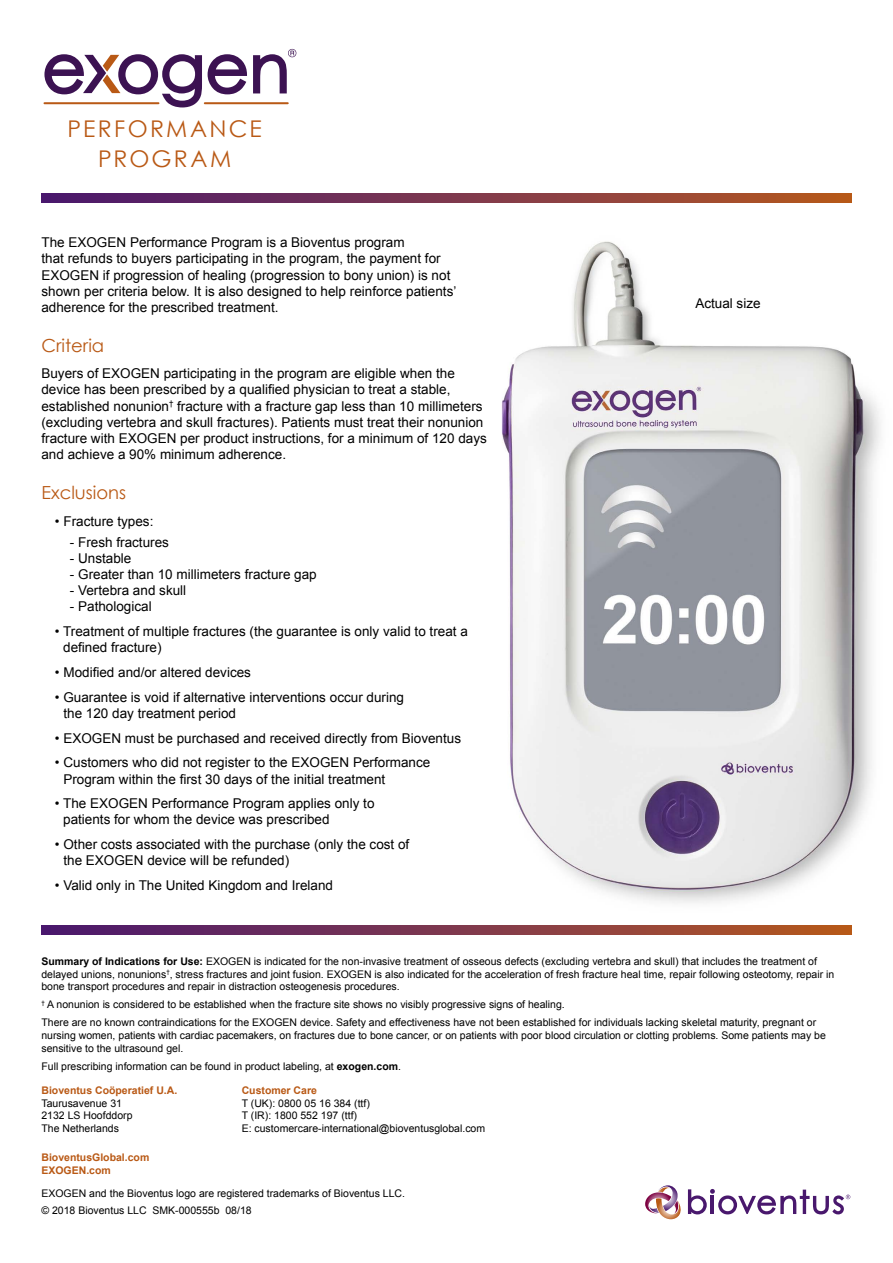
<style>
.page{position:relative;width:893px;height:1263px;background:#fff}
.page>*{position:absolute;margin:0;border:0;box-sizing:border-box;transform-origin:0 0}
.t1{font:23.1px/30px "Century Gothic";letter-spacing:.095em;color:#b95915;text-align:center}
.t2{font:18px "Century Gothic";color:#b95915}
.t3{font:13.5px/16.2px "Arial";color:#000}
.t4{font:10.5px/12.6px "Arial";color:#000}
.t5{font:700 10.5px/12.6px "Arial";color:#b95915}
.s1{font-weight:700}
.s2{font-weight:400;color:#000}
.s3{font-weight:700;color:#b95915}
</style>
<div class="page">
<img style="left:475px;top:197px;width:406px;height:738px">
<svg style="left:208px;top:54px;width:39px;height:40px"></svg>
<svg style="left:44px;top:54px;width:158px;height:53px"></svg>
<svg style="left:253px;top:49px;width:43px;height:44px"></svg>
<hr style="left:44px;top:102px;width:114px;height:2px;background:#b95915">
<hr style="left:205px;top:102px;width:83px;height:2px;background:#b95915">
<svg style="left:41px;top:194px;width:810px;height:8px;background:#7e374a"></svg>
<svg style="left:41px;top:925px;width:810px;height:9px;background:#7e374a"></svg>
<svg style="left:645px;top:1185px;width:36px;height:34px"></svg>
<svg style="left:688px;top:1189px;width:162px;height:25px"></svg>
<p class="t1" style="left:68px;top:114px;width:196px">PERFORMANCE<br>PROGRAM</p>
<p class="t3" style="left:41px;top:234px;width:416px">The EXOGEN Performance Program is a Bioventus program<br>that refunds to buyers participating in the program, the payment for EXOGEN if progression of healing (progression to bony union) is not shown per criteria below. It is also designed to help reinforce patients’ adherence for the prescribed treatment.</p>
<p class="t2" style="left:41px;top:334px;width:64px">Criteria</p>
<p class="t3" style="left:41px;top:366px;width:447px">Buyers of EXOGEN participating in the program are eligible when the device has been prescribed by a qualified physician to treat a stable, established nonunion<sup>†</sup> fracture with a fracture gap less than 10 millimeters (excluding vertebra and skull fractures). Patients must treat their nonunion fracture with EXOGEN per product instructions, for a minimum of 120 days and achieve a 90% minimum adherence.</p>
<p class="t2" style="left:41px;top:481px;width:86px">Exclusions</p>
<p class="t3" style="left:55px;top:513px;width:100px">• Fracture types:</p>
<p class="t3" style="left:70px;top:534px;width:101px">- Fresh fractures</p>
<p class="t3" style="left:70px;top:550px;width:63px">- Unstable</p>
<p class="t3" style="left:70px;top:566px;width:248px">- Greater than 10 millimeters fracture gap</p>
<p class="t3" style="left:70px;top:582px;width:118px">- Vertebra and skull</p>
<p class="t3" style="left:70px;top:599px;width:83px">- Pathological</p>
<p class="t3" style="left:63px;top:623px;width:406px;text-indent:-8px">• Treatment of multiple fractures (the guarantee is only valid to treat a defined fracture)</p>
<p class="t3" style="left:55px;top:664px;width:198px">• Modified and/or altered devices</p>
<p class="t3" style="left:63px;top:689px;width:342px;text-indent:-8px">• Guarantee is void if alternative interventions occur during the 120 day treatment period</p>
<p class="t3" style="left:55px;top:730px;width:408px">• EXOGEN must be purchased and received directly from Bioventus</p>
<p class="t3" style="left:63px;top:755px;width:368px;text-indent:-8px">• Customers who did not register to the EXOGEN Performance<br>Program within the first 30 days of the initial treatment</p>
<p class="t3" style="left:63px;top:795px;width:313px;text-indent:-8px">• The EXOGEN Performance Program applies only to patients for whom the device was prescribed</p>
<p class="t3" style="left:63px;top:836px;width:347px;text-indent:-8px">• Other costs associated with the purchase (only the cost of the EXOGEN device will be refunded)</p>
<p class="t3" style="left:55px;top:877px;width:280px">• Valid only in The United Kingdom and Ireland</p>
<p class="t3" style="left:695px;top:295px;width:67px">Actual size</p>
<p class="t4" style="left:41px;top:955px;width:794px"><span class="s1">Summary of Indications for Use:</span> EXOGEN is indicated for the non-invasive treatment of osseous defects (excluding vertebra and skull) that includes the treatment of delayed unions, nonunions<sup>†</sup>, stress fractures and joint fusion. EXOGEN is also indicated for the acceleration of fresh fracture heal time, repair following osteotomy, repair in bone transport procedures and repair in distraction osteogenesis procedures.</p>
<p class="t4" style="left:41px;top:998px;width:525px"><sup>†</sup> A nonunion is considered to be established when the fracture site shows no visibly progressive signs of healing.</p>
<p class="t4" style="left:41px;top:1016px;width:786px">There are no known contraindications for the EXOGEN device. Safety and effectiveness have not been established for individuals lacking skeletal maturity, pregnant or nursing women, patients with cardiac pacemakers, on fractures due to bone cancer, or on patients with poor blood circulation or clotting problems. Some patients may be sensitive to the ultrasound gel.</p>
<p class="t4" style="left:41px;top:1060px;width:361px">Full prescribing information can be found in product labeling, at <span class="s1">exogen.com</span>.</p>
<p class="t5" style="left:41px;top:1084px;width:137px">Bioventus Coöperatief U.A.<br><span class="s2">Taurusavenue 31</span></p>
<p class="t4" style="left:41px;top:1109px;width:93px">2132 LS Hoofddorp</p>
<p class="t4" style="left:41px;top:1122px;width:79px">The Netherlands</p>
<p class="t5" style="left:41px;top:1152px;width:109px">BioventusGlobal.com<br>EXOGEN.com</p>
<p class="t4" style="left:41px;top:1187px;width:365px">EXOGEN and the Bioventus logo are registered trademarks of Bioventus LLC.</p>
<p class="t4" style="left:41px;top:1204px;width:212px">© 2018 Bioventus LLC SMK-000555b 08/18</p>
<p class="t4" style="left:242px;top:1084px;width:130px"><span class="s3">Customer Care<br></span>T (UK): 0800 05 16 384 (ttf)</p>
<p class="t4" style="left:242px;top:1109px;width:117px">T (IR): 1800 552 197 (ttf)</p>
<p class="t4" style="left:242px;top:1122px;width:245px">E: customercare-international@bioventusglobal.com</p>
</div>
